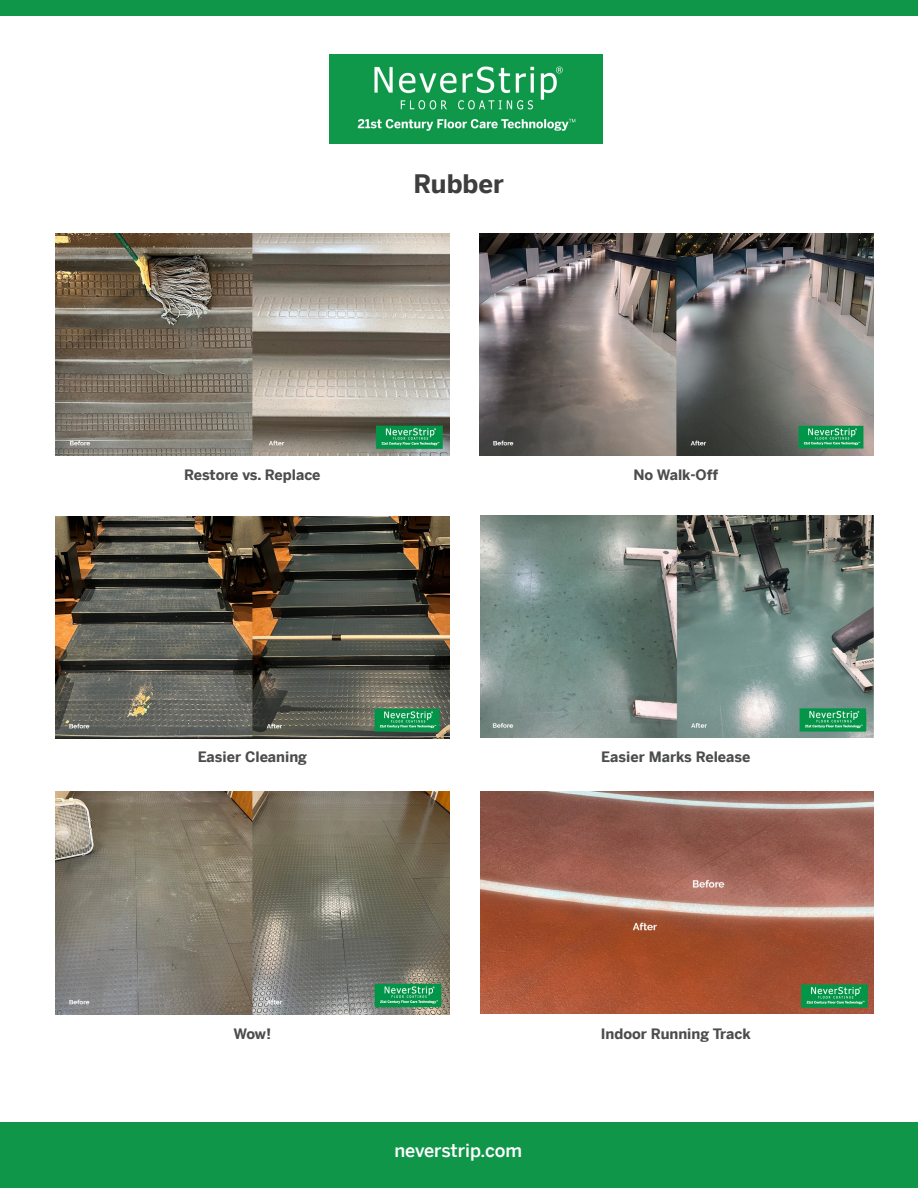
<style>
.page{position:relative;width:918px;height:1188px;background:#fff}
.page>*{position:absolute;margin:0;border:0;box-sizing:border-box;transform-origin:0 0}
.t1{font:700 25.5px "Benton Sans";color:#3e3e3f}
.t2{font:500 18px "Benton Sans";color:#fff}
.t3{font:700 14.4px "Benton Sans";color:#4b4c4d}
</style>
<div class="page">
<div style="left:0;top:0;width:918px;height:15px;background:#109649"></div>
<img style="left:479px;top:233px;width:395px;height:223px">
<img style="left:329px;top:54px;width:274px;height:89px">
<div style="left:0;top:1122px;width:918px;height:66px;background:#109649"></div>
<img style="left:55px;top:792px;width:394px;height:222px">
<img style="left:55px;top:233px;width:394px;height:223px">
<img style="left:55px;top:516px;width:394px;height:223px">
<img style="left:480px;top:516px;width:393px;height:221px">
<img style="left:480px;top:792px;width:393px;height:222px">
<p class="t1" style="left:413px;top:161px;width:92px">Rubber</p>
<p class="t3" style="left:184px;top:462px;width:138px">Restore vs. Replace</p>
<p class="t3" style="left:633px;top:462px;width:86px">No Walk-Off</p>
<p class="t3" style="left:198px;top:744px;width:111px">Easier Cleaning</p>
<p class="t3" style="left:601px;top:744px;width:151px">Easier Marks Release</p>
<p class="t3" style="left:234px;top:1021px;width:39px">Wow!</p>
<p class="t3" style="left:601px;top:1021px;width:152px">Indoor Running Track</p>
<p class="t2" style="left:394px;top:1135px;width:129px">neverstrip.com</p>
</div>
